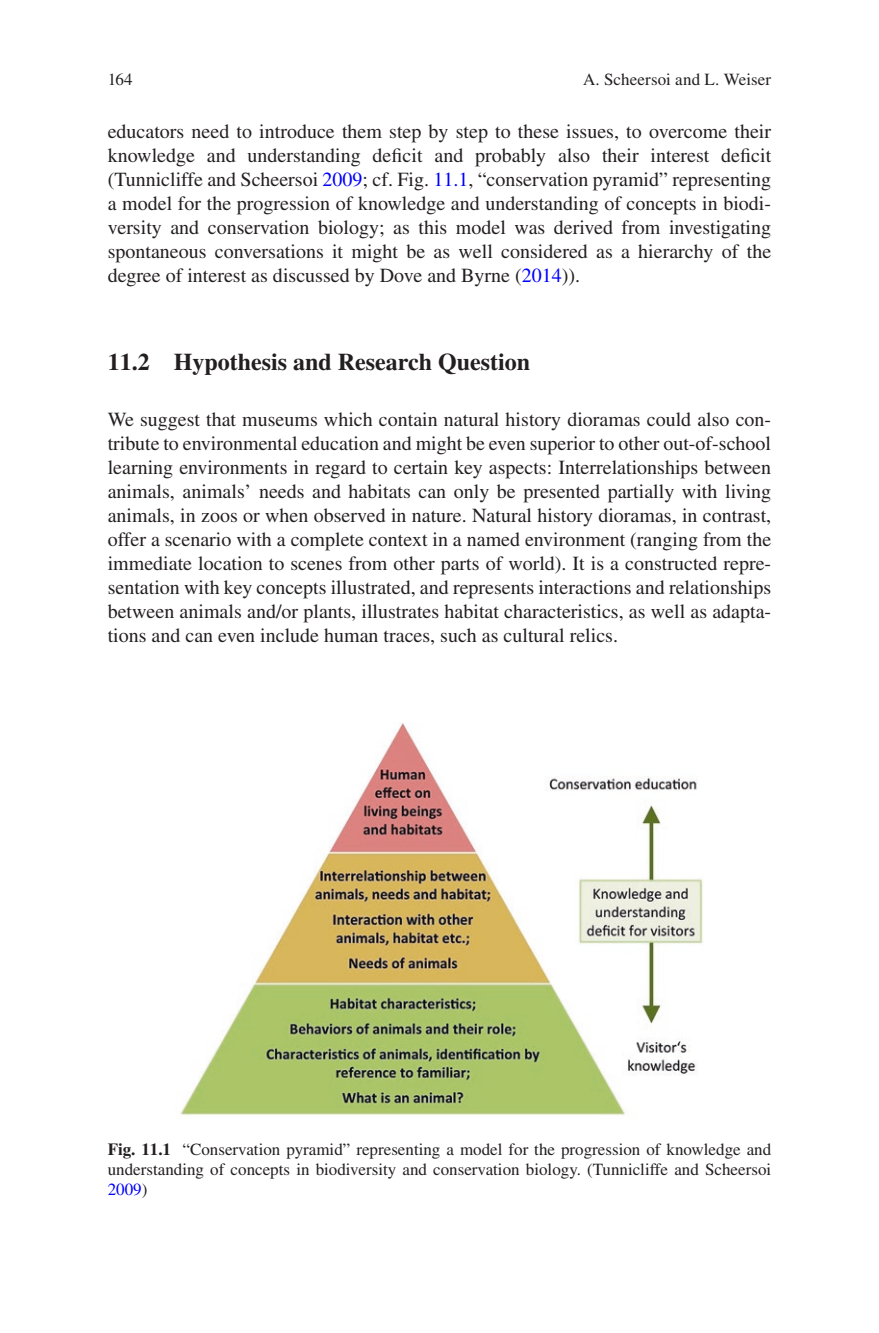
<style>
.page{position:relative;width:879px;height:1333px;background:#fff}
.page>*{position:absolute;margin:0;border:0;box-sizing:border-box;transform-origin:0 0}
.t1{font:700 24px "Ddhmfq Psktty Times LT Std";color:#231f20}
.t2{font:20px/24px "Rxdcsn Fvxkjd Times LT Std";color:#231f20;text-align:justify}
.t3{font:17px/20px "Rxdcsn Fvxkjd Times LT Std";color:#231f20;text-align:justify}
.t4{font:17px "Lmqdrh Fhknyn Times LT Std";letter-spacing:.005em;color:#231f20}
.s1{color:#0000fa}
.s2{font-family:"Ddhmfq Psktty Times LT Std";font-weight:700}
</style>
<div class="page">
<img style="left:180px;top:723px;width:523px;height:393px">
<p class="t3" style="left:108px;top:69px;width:27px">164</p>
<p class="t2" style="left:108px;top:119px;width:665px">educators need to introduce them step by step to these issues, to overcome their knowledge and understanding deficit and probably also their interest deficit (Tunnicliffe and Scheersoi <span class="s1">2009</span>; cf. Fig. <span class="s1">11.1</span>, “conservation pyramid” representing a model for the progression of knowledge and understanding of concepts in biodi&shy;versity and conservation biology; as this model was derived from investigating spontaneous conversations it might be as well considered as a hierarchy of the degree of interest as discussed by Dove and Byrne (<span class="s1">2014</span>)).</p>
<p class="t4" style="left:583px;top:70px;width:189px">A. Scheersoi and L. Weiser</p>
<p class="t1" style="left:108px;top:348px;width:424px">11.2 Hypothesis and Research Question</p>
<p class="t2" style="left:108px;top:407px;width:665px">We suggest that museums which contain natural history dioramas could also con&shy;tribute to environmental education and might be even superior to other out-of-school learning environments in regard to certain key aspects: Interrelationships between animals, animals’ needs and habitats can only be presented partially with living animals, in zoos or when observed in nature. Natural history dioramas, in contrast, offer a scenario with a complete context in a named environment (ranging from the immediate location to scenes from other parts of world). It is a constructed repre&shy;sentation with key concepts illustrated, and represents interactions and relationships between animals and/or plants, illustrates habitat characteristics, as well as adapta&shy;tions and can even include human traces, such as cultural relics.</p>
<p class="t3" style="left:108px;top:1138px;width:665px"><span class="s2">Fig. 11.1</span> “Conservation pyramid” representing a model for the progression of knowledge and understanding of concepts in biodiversity and conservation biology. (Tunnicliffe and Scheersoi <span class="s1">2009</span>)</p>
</div>
